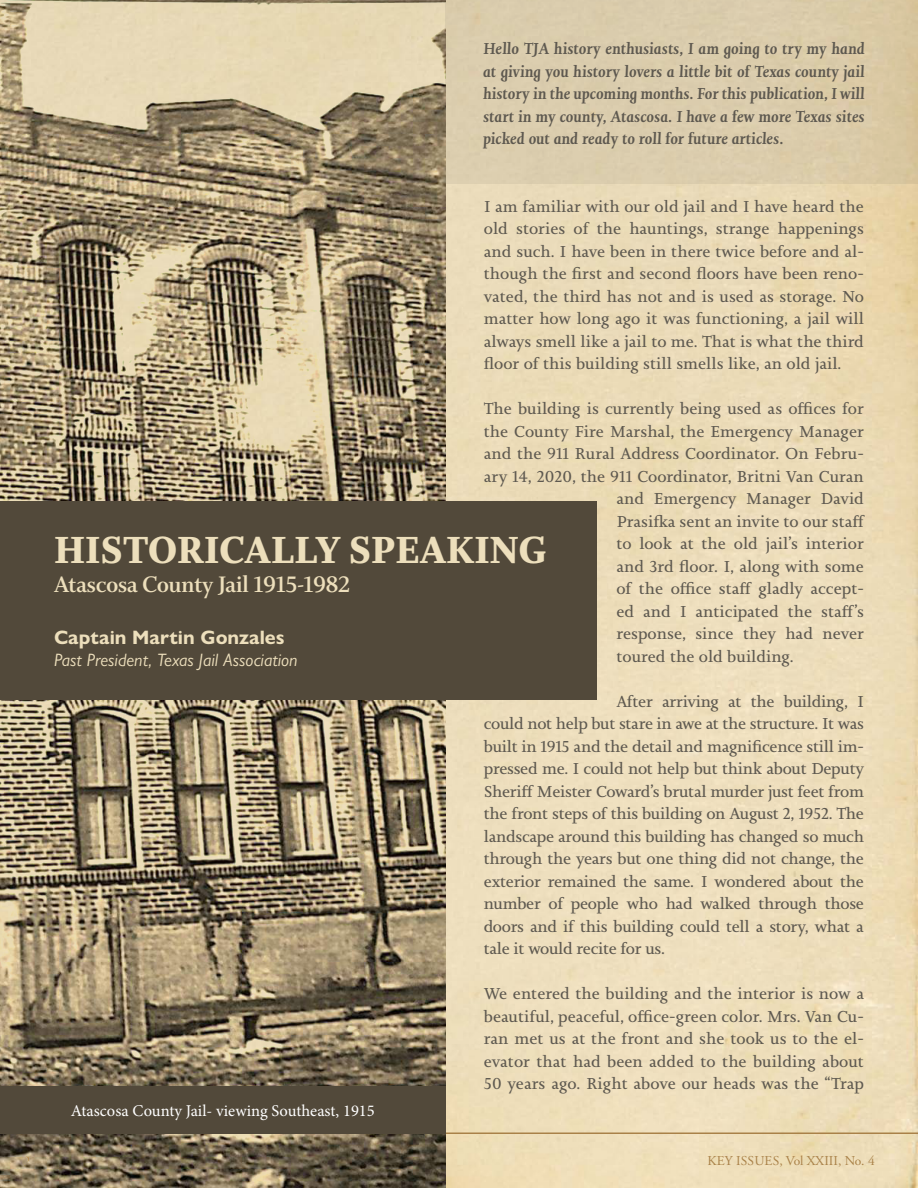
<style>
.page{position:relative;width:918px;height:1188px;background:#fff}
.page>*{position:absolute;margin:0;border:0;box-sizing:border-box;transform-origin:0 0}
.t1{font:900 40.5px "Whitman Display";color:#eddfbc}
.t2{font:700 24px "Whitman Display";color:#eddfbc}
.t3{font:700 19.5px "Gill Sans Nova";color:#eddfbc}
.t4{font:italic 18px "Gill Sans Nova";color:#eddfbc}
.t5{font:16.5px/22.5px "Joanna Nova";color:#5e5950;text-align:justify}
.t6{font:italic 500 16.5px/22.5px "Joanna Nova";letter-spacing:-.005em;color:#5e5950;text-align:justify}
.t7{font:16.5px "Minion Pro";color:#fff}
.t8{font:15px "Adobe Garamond Pro";color:#a98148}
.t9{font:13.5px "Adobe Garamond Pro";color:#a98148}
</style>
<div class="page">
<img style="left:446px;top:184px;width:472px;height:1004px">
<hr style="left:0;top:1132px;width:918px;height:2px;background:#a98148">
<div style="left:446px;top:0;width:472px;height:184px;background:#dbccac"></div>
<img style="left:0;top:0;width:446px;height:1188px">
<div style="left:0;top:501px;width:596px;height:198px;background:#52493a"></div>
<div style="left:0;top:1086px;width:446px;height:48px;background:#52493a"></div>
<p class="t6" style="left:483px;top:37px;width:383px">Hello TJA history enthusiasts, I am going to try my hand at giving you history lovers a little bit of Texas county jail history in the upcoming months. For this publication, I will start in my county, Atascosa. I have a few more Texas sites picked out and ready to roll for future articles.</p>
<p class="t5" style="left:484px;top:195px;width:382px">I am familiar with our old jail and I have heard the old stories of the hauntings, strange happenings and such. I have been in there twice before and al&shy;though the first and second floors have been reno&shy;vated, the third has not and is used as storage. No matter how long ago it was functioning, a jail will always smell like a jail to me. That is what the third floor of this building still smells like, an old jail.</p>
<p class="t5" style="left:484px;top:397px;width:382px">The building is currently being used as offices for</p>
<p class="t5" style="left:484px;top:420px;width:382px">the County Fire Marshal, the Emergency Manager</p>
<p class="t5" style="left:484px;top:442px;width:382px">and the 911 Rural Address Coordinator. On Febru-</p>
<p class="t5" style="left:484px;top:465px;width:382px">ary 14, 2020, the 911 Coordinator, Britni Van Curan</p>
<p class="t5" style="left:616px;top:487px;width:249px">and Emergency Manager David</p>
<p class="t5" style="left:616px;top:510px;width:250px">Prasifka sent an invite to our staff</p>
<p class="t5" style="left:616px;top:532px;width:249px">to look at the old jail’s interior</p>
<p class="t5" style="left:616px;top:555px;width:249px">and 3rd floor. I, along with some</p>
<p class="t5" style="left:616px;top:577px;width:249px">of the office staff gladly accept-</p>
<p class="t5" style="left:616px;top:600px;width:249px">ed and I anticipated the staff’s</p>
<p class="t5" style="left:616px;top:622px;width:249px">response, since they had never</p>
<p class="t5" style="left:616px;top:645px;width:179px">toured the old building.</p>
<p class="t5" style="left:484px;top:690px;width:382px;text-indent:133px">After arriving at the building, I could not help but stare in awe at the structure. It was built in 1915 and the detail and magnificence still im&shy;pressed me. I could not help but think about Deputy Sheriff Meister Coward’s brutal murder just feet from the front steps of this building on August 2, 1952. The landscape around this building has changed so much through the years but one thing did not change, the exterior remained the same. I wondered about the number of people who had walked through those doors and if this building could tell a story, what a tale it would recite for us.</p>
<p class="t5" style="left:484px;top:982px;width:382px">We entered the building and the interior is now a beautiful, peaceful, office-green color. Mrs. Van Cu&shy;ran met us at the front and she took us to the el&shy;evator that had been added to the building about 50 years ago. Right above our heads was the “Trap</p>
<p class="t1" style="left:54px;top:526px;width:494px">HISTORICALLY SPEAKING</p>
<p class="t2" style="left:54px;top:571px;width:297px">Atascosa County Jail 1915-1982</p>
<p class="t3" style="left:54px;top:626px;width:232px">Captain Martin Gonzales</p>
<p class="t4" style="left:54px;top:649px;width:245px">Past President, Texas Jail Association</p>
<p class="t7" style="left:71px;top:1100px;width:306px">Atascosa County Jail- viewing Southeast, 1915</p>
<p class="t8" style="left:23px;top:1152px;width:9px">2</p>
<p class="t9" style="left:707px;top:1153px;width:169px">KEY ISSUES, Vol XXIII, No. 4</p>
</div>
